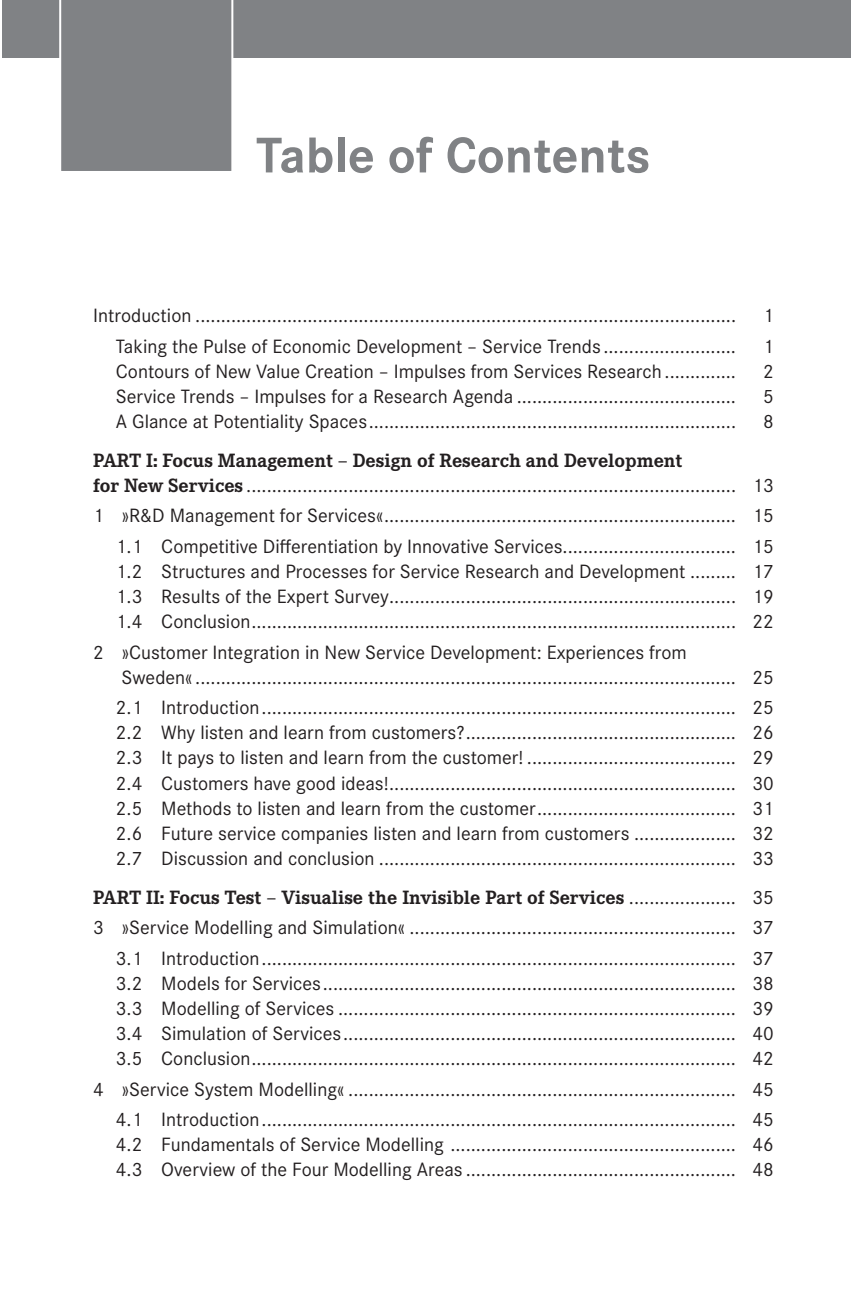
<style>
.page{position:relative;width:851px;height:1306px;background:#fff}
.page>*{position:absolute;margin:0;border:0;box-sizing:border-box;transform-origin:0 0}
.t1{font:700 52px "Corporate S Pro";color:#808285}
.t2{font:20px/25px "Corporate S Pro";color:#231f20;text-align:right}
.t3{font:700 20px "Corporate E Pro";color:#231f20}
.s1{font-family:"Corporate E Pro";font-weight:700}
.s2{font-family:"Corporate S Pro";font-weight:400}
</style>
<div class="page">
<div style="left:2px;top:0;width:849px;height:58px;background:#808285"></div>
<div style="left:59px;top:0;width:175px;height:171px;background:#808285"></div>
<h1 class="t1" style="left:256px;top:114px;width:396px">Table of Contents</h1>
<p class="t2" style="left:93px;top:301px;width:644px">Introduction ..........................................................................................................</p>
<p class="t2" style="left:763px;top:301px;width:12px">1</p>
<p class="t2" style="left:116px;top:332px;width:621px">Taking the Pulse of Economic Development – Service Trends ..........................</p>
<p class="t2" style="left:763px;top:332px;width:12px">1</p>
<p class="t2" style="left:116px;top:357px;width:621px">Contours of New Value Creation – Impulses from Services Research ..............</p>
<p class="t2" style="left:763px;top:357px;width:12px">2</p>
<p class="t2" style="left:116px;top:382px;width:621px">Service Trends – Impulses for a Research Agenda ...........................................</p>
<p class="t2" style="left:763px;top:382px;width:12px">5</p>
<p class="t2" style="left:116px;top:407px;width:621px">A Glance at Potentiality Spaces........................................................................</p>
<p class="t2" style="left:763px;top:407px;width:12px">8</p>
<p class="t3" style="left:93px;top:446px;width:590px">PART I: Focus Management – Design of Research and Development</p>
<p class="t2" style="left:93px;top:468px;width:682px;line-height:30.6px"><span class="s1">for New Services</span> ................................................................................................ 13<br>1 »R&amp;D Management for Services«..................................................................... 15<br>1.1 Competitive Differentiation by Innovative Services.................................. 15</p>
<p class="t2" style="left:116px;top:557px;width:659px;text-align:justify">1.2 Structures and Processes for Service Research and Development ......... 17<br>1.3 Results of the Expert Survey.................................................................... 19<br>1.4 Conclusion............................................................................................... 22</p>
<p class="t2" style="left:122px;top:638px;width:653px;text-align:left;text-indent:-28px">2 »Customer Integration in New Service Development: Experiences from<br>Sweden«.......................................................................................................... 25</p>
<p class="t2" style="left:116px;top:694px;width:659px;text-align:justify">2.1 Introduction............................................................................................. 25<br>2.2 Why listen and learn from customers?..................................................... 26<br>2.3 It pays to listen and learn from the customer! ......................................... 29<br>2.4 Customers have good ideas!.................................................................... 30<br>2.5 Methods to listen and learn from the customer....................................... 31<br>2.6 Future service companies listen and learn from customers .................... 32<br>2.7 Discussion and conclusion ...................................................................... 33</p>
<p class="t3" style="left:93px;top:883px;width:682px">PART II: Focus Test – Visualise the Invisible Part of Services <span class="s2">..................... 35</span></p>
<p class="t2" style="left:93px;top:911px;width:682px;line-height:30.6px">3 »Service Modelling and Simulation« ................................................................ 37<br>3.1 Introduction............................................................................................. 37</p>
<p class="t2" style="left:116px;top:969px;width:659px;text-align:justify">3.2 Models for Services................................................................................. 38<br>3.3 Modelling of Services .............................................................................. 39<br>3.4 Simulation of Services............................................................................. 40<br>3.5 Conclusion............................................................................................... 42</p>
<p class="t2" style="left:93px;top:1072px;width:682px;line-height:30.6px">4 »Service System Modelling« ............................................................................ 45<br>4.1 Introduction............................................................................................. 45</p>
<p class="t2" style="left:116px;top:1131px;width:659px;text-align:left">4.2 Fundamentals of Service Modelling ........................................................ 46<br>4.3 Overview of the Four Modelling Areas ..................................................... 48</p>
</div>
